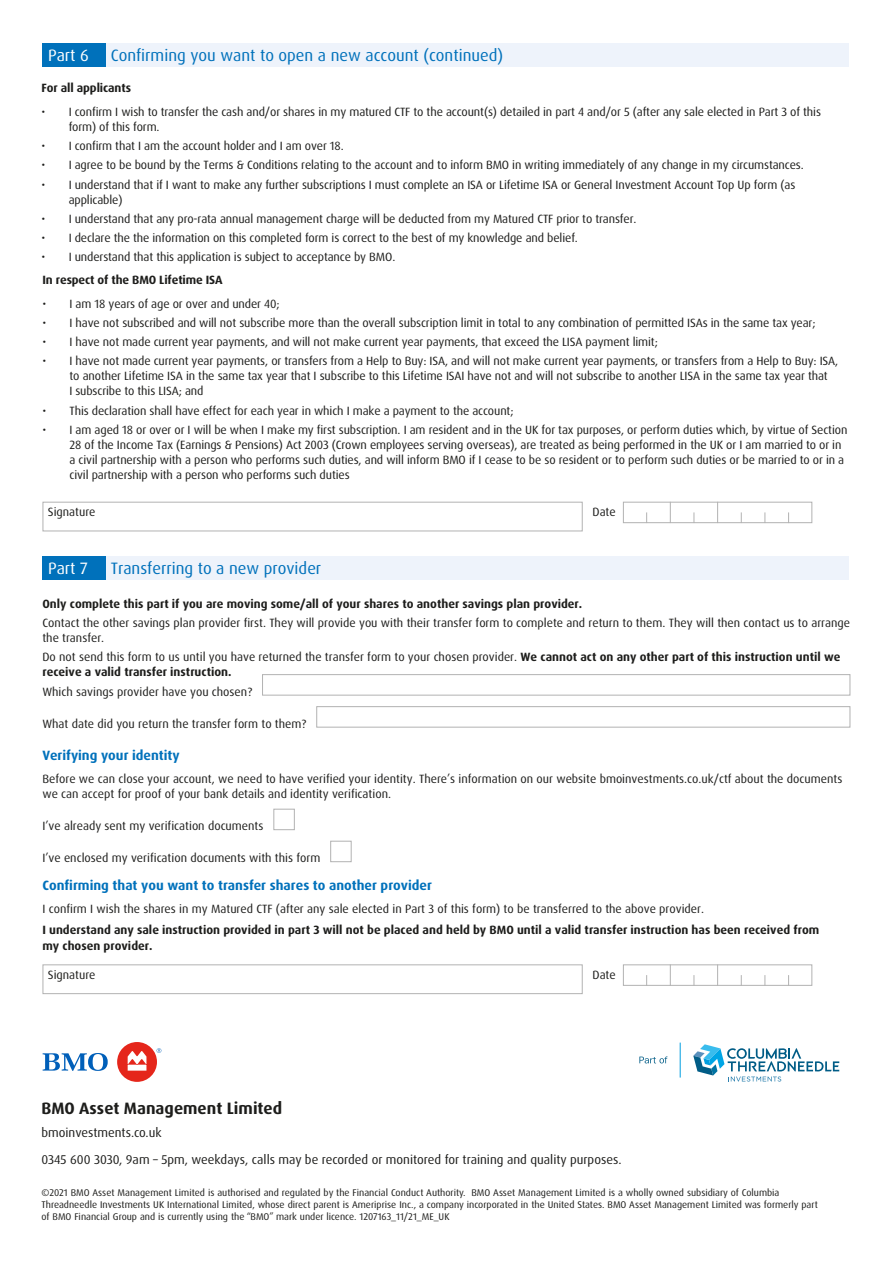
<style>
.page{position:relative;width:893px;height:1263px;background:#fff}
.page>*{position:absolute;margin:0;border:0;box-sizing:border-box;transform-origin:0 0}
.t1{font:16.5px "Dax Pro";color:#0071bb}
.t2{font:700 16.5px "Dax Pro";color:#1d1d1b}
.t3{font:16.5px "Dax Pro";color:#fff}
.t4{font:700 13.5px "Dax Pro";color:#0071bb}
.t5{font:12.75px/26.5px "Dax Pro";color:#1d1d1b}
.t6{font:12px/15px "Dax Pro";letter-spacing:-.01em;color:#1d1d1b}
.t7{font:700 12px/15px "Dax Pro";color:#1d1d1b}
.t8{font:9.75px/12px "Dax Pro";color:#1d1d1b}
.s1{font-weight:400}
</style>
<div class="page">
<div style="left:117px;top:1042px;width:40px;height:40px;background:#e5261b;border-radius:50%"></div>
<svg style="left:43px;top:1053px;width:65px;height:18px"></svg>
<svg style="left:157px;top:1048px;width:4px;height:5px"></svg>
<svg style="left:128px;top:1051px;width:18px;height:20px"></svg>
<div style="left:262px;top:674px;width:588px;height:21px;background:#fff;border:1px solid #b2b2b2"></div>
<div style="left:316px;top:706px;width:534px;height:21px;background:#fff;border:1px solid #b2b2b2"></div>
<div style="left:273px;top:809px;width:22px;height:21px;background:#fff;border:1px solid #b2b2b2"></div>
<div style="left:330px;top:841px;width:22px;height:21px;background:#fff;border:1px solid #b2b2b2"></div>
<div style="left:105px;top:557px;width:744px;height:23px;background:#eef3fb"></div>
<div style="left:42px;top:557px;width:63px;height:23px;background:#0071bb"></div>
<div style="left:623px;top:964px;width:189px;height:22px;background:#fff;border:1px solid #b2b2b2"></div>
<svg style="left:670px;top:964px;width:1px;height:22px"></svg>
<svg style="left:717px;top:964px;width:1px;height:22px"></svg>
<div style="left:43px;top:964px;width:540px;height:30px;border:1px solid #b2b2b2"></div>
<div style="left:105px;top:43px;width:744px;height:24px;background:#eef3fb"></div>
<div style="left:42px;top:43px;width:63px;height:24px;background:#0071bb"></div>
<div style="left:623px;top:502px;width:189px;height:21px;background:#fff;border:1px solid #b2b2b2"></div>
<svg style="left:670px;top:502px;width:1px;height:21px"></svg>
<svg style="left:717px;top:502px;width:1px;height:21px"></svg>
<div style="left:43px;top:502px;width:540px;height:29px;border:1px solid #b2b2b2"></div>
<svg style="left:693px;top:1044px;width:146px;height:37px"></svg>
<hr style="left:680px;top:1042px;width:1px;height:35px;background:#009ee0">
<svg style="left:639px;top:1056px;width:28px;height:7px"></svg>
<h1 class="t3" style="left:48px;top:44px;width:42px">Part 6</h1>
<h1 class="t1" style="left:111px;top:44px;width:394px">Confirming you want to open a new account (continued)</h1>
<p class="t7" style="left:42px;top:81px;width:91px">For all applicants</p>
<p class="t6" style="left:69px;top:104px;width:754px;text-indent:-27px">• I confirm I wish to transfer the cash and/or shares in my matured CTF to the account(s) detailed in part 4 and/or 5 (after any sale elected in Part 3 of this form) of this form.</p>
<p class="t6" style="left:42px;top:139px;width:304px">• I confirm that I am the account holder and I am over 18.</p>
<p class="t6" style="left:42px;top:158px;width:764px">• I agree to be bound by the Terms &amp; Conditions relating to the account and to inform BMO in writing immediately of any change in my circumstances.</p>
<p class="t6" style="left:69px;top:177px;width:728px;text-indent:-27px">• I understand that if I want to make any further subscriptions I must complete an ISA or Lifetime ISA or General Investment Account Top Up form (as applicable)</p>
<p class="t6" style="left:42px;top:211px;width:596px">• I understand that any pro-rata annual management charge will be deducted from my Matured CTF prior to transfer.</p>
<p class="t6" style="left:42px;top:231px;width:538px">• I declare the the information on this completed form is correct to the best of my knowledge and belief.</p>
<p class="t6" style="left:42px;top:250px;width:355px">• I understand that this application is subject to acceptance by BMO.</p>
<p class="t7" style="left:43px;top:272px;width:182px">In respect of the BMO Lifetime ISA</p>
<p class="t6" style="left:43px;top:296px;width:239px">• I am 18 years of age or over and under 40;</p>
<p class="t6" style="left:43px;top:315px;width:774px">• I have not subscribed and will not subscribe more than the overall subscription limit in total to any combination of permitted ISAs in the same tax year;</p>
<p class="t6" style="left:43px;top:334px;width:617px">• I have not made current year payments, and will not make current year payments, that exceed the LISA payment limit;</p>
<p class="t6" style="left:70px;top:354px;width:770px;text-indent:-27px">• I have not made current year payments, or transfers from a Help to Buy: ISA, and will not make current year payments, or transfers from a Help to Buy: ISA, to another Lifetime ISA in the same tax year that I subscribe to this Lifetime ISAI have not and will not subscribe to another LISA in the same tax year that<br>I subscribe to this LISA; and</p>
<p class="t6" style="left:43px;top:403px;width:472px">• This declaration shall have effect for each year in which I make a payment to the account;</p>
<p class="t6" style="left:70px;top:422px;width:779px;text-indent:-27px">• I am aged 18 or over or I will be when I make my first subscription. I am resident and in the UK for tax purposes, or perform duties which, by virtue of Section 28 of the Income Tax (Earnings &amp; Pensions) Act 2003 (Crown employees serving overseas), are treated as being performed in the UK or I am married to or in a civil partnership with a person who performs such duties, and will inform BMO if I cease to be so resident or to perform such duties or be married to or in a civil partnership with a person who performs such duties</p>
<p class="t6" style="left:48px;top:505px;width:49px">Signature</p>
<p class="t6" style="left:592px;top:505px;width:25px">Date</p>
<h1 class="t3" style="left:48px;top:558px;width:41px">Part 7</h1>
<h1 class="t1" style="left:111px;top:558px;width:212px">Transferring to a new provider</h1>
<p class="t7" style="left:42px;top:596px;width:541px">Only complete this part if you are moving some/all of your shares to another savings plan provider.</p>
<p class="t6" style="left:42px;top:615px;width:809px">Contact the other savings plan provider first. They will provide you with their transfer form to complete and return to them. They will then contact us to arrange the transfer.</p>
<p class="t7" style="left:42px;top:650px;width:799px"><span class="s1">Do not send this form to us until you have returned the transfer form to your chosen provider.</span> We cannot act on any other part of this instruction until we receive a valid transfer instruction.</p>
<p class="t6" style="left:42px;top:684px;width:211px">Which savings provider have you chosen?</p>
<p class="t6" style="left:42px;top:716px;width:265px">What date did you return the transfer form to them?</p>
<p class="t4" style="left:42px;top:746px;width:139px">Verifying your identity</p>
<p class="t6" style="left:42px;top:771px;width:801px">Before we can close your account, we need to have verified your identity. There’s information on our website bmoinvestments.co.uk/ctf about the documents we can accept for proof of your bank details and identity verification.</p>
<p class="t6" style="left:42px;top:818px;width:223px">I’ve already sent my verification documents</p>
<p class="t6" style="left:42px;top:850px;width:279px">I’ve enclosed my verification documents with this form</p>
<p class="t4" style="left:42px;top:876px;width:391px">Confirming that you want to transfer shares to another provider</p>
<p class="t6" style="left:42px;top:902px;width:663px">I confirm I wish the shares in my Matured CTF (after any sale elected in Part 3 of this form) to be transferred to the above provider.</p>
<p class="t7" style="left:42px;top:922px;width:778px;line-height:16.2px">I understand any sale instruction provided in part 3 will not be placed and held by BMO until a valid transfer instruction has been received from my chosen provider.</p>
<p class="t6" style="left:48px;top:967px;width:49px">Signature</p>
<p class="t6" style="left:592px;top:967px;width:25px">Date</p>
<h1 class="t2" style="left:41px;top:1097px;width:242px">BMO Asset Management Limited</h1>
<p class="t5" style="left:41px;top:1120px;width:582px">bmoinvestments.co.uk<br>0345 600 3030, 9am – 5pm, weekdays, calls may be recorded or monitored for training and quality purposes.</p>
<p class="t8" style="left:41px;top:1187px;width:778px">©2021 BMO Asset Management Limited is authorised and regulated by the Financial Conduct Authority. BMO Asset Management Limited is a wholly owned subsidiary of Columbia<br>Threadneedle Investments UK International Limited, whose direct parent is Ameriprise Inc., a company incorporated in the United States. BMO Asset Management Limited was formerly part of BMO Financial Group and is currently using the “BMO” mark under licence. 1207163_11/21_ME_UK</p>
</div>
